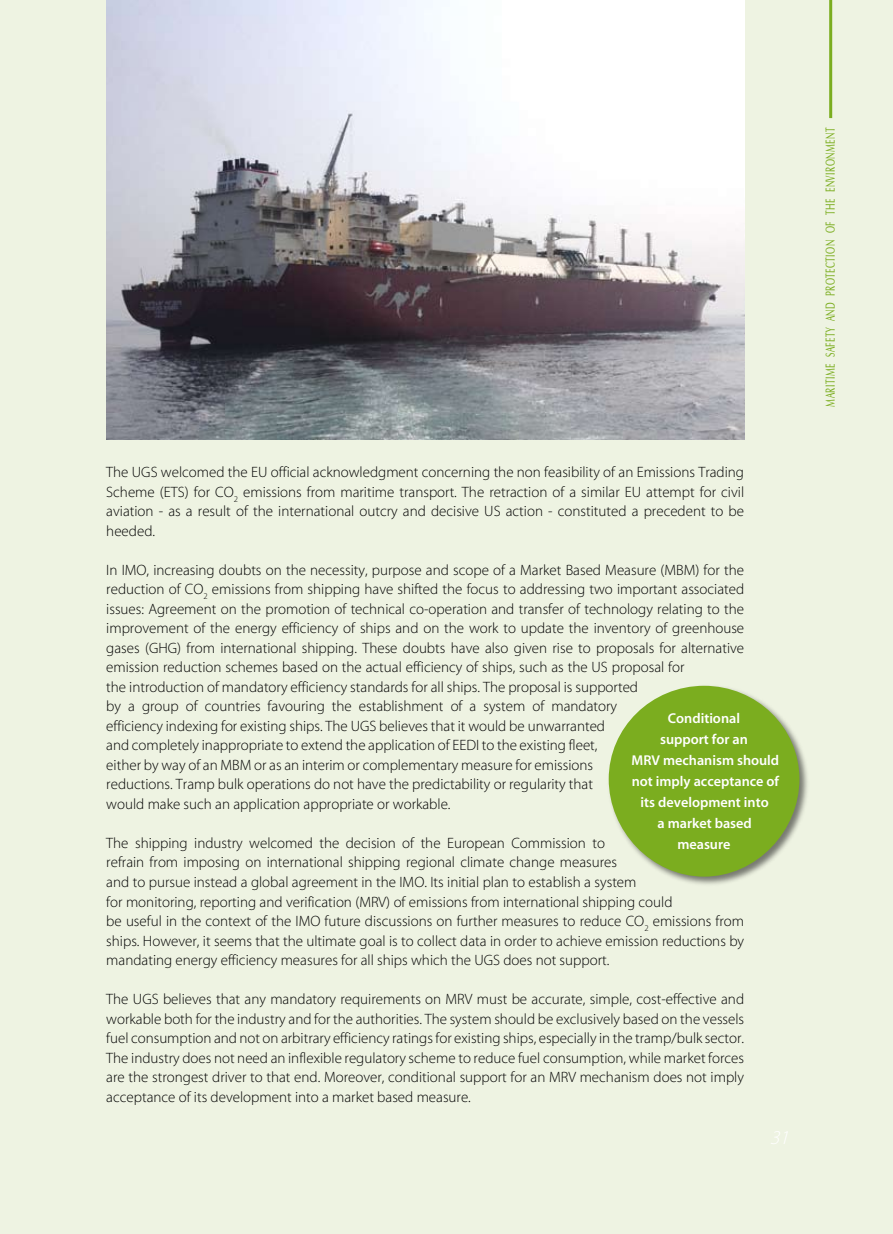
<style>
.page{position:relative;width:893px;height:1234px;background:#fff}
.page>*{position:absolute;margin:0;border:0;box-sizing:border-box;transform-origin:0 0}
.t1{font:italic 300 19.5px "Myriad Greek";color:#fff}
.t2{font:300 15px/19.5px "Myriad Greek";color:#000;text-align:justify}
.t3{font:500 14.25px/21px "Myriad Greek";color:#fff;text-align:center}
.t4{font:13.5px "UB Optima";letter-spacing:.05em;color:#7bad1f;scale:.65 1}
</style>
<div class="page">
<div style="left:0;top:0;width:893px;height:1233px;background:#eef3e2"></div>
<div style="left:606px;top:683px;width:204px;height:204px;background:#000;opacity:.5"></div>
<div style="left:609px;top:685px;width:190px;height:191px;background:#7bad1f;border-radius:50%"></div>
<hr style="left:829px;top:0;width:3px;height:118px;background:#7bad1f">
<img style="left:106px;top:0;width:638px;height:439px">
<p class="t2" style="left:106px;top:463px;width:639px">The UGS welcomed the EU official acknowledgment concerning the non feasibility of an Emissions Trading Scheme (ETS) for CO<sub>2</sub> emissions from maritime transport. The retraction of a similar EU attempt for civil aviation - as a result of the international outcry and decisive US action - constituted a precedent to be heeded.</p>
<p class="t2" style="left:106px;top:560px;width:639px;text-align:left">In IMO, increasing doubts on the necessity, purpose and scope of a Market Based Measure (MBM) for the reduction of CO<sub>2</sub> emissions from shipping have shifted the focus to addressing two important associated issues: Agreement on the promotion of technical co-operation and transfer of technology relating to the improvement of the energy efficiency of ships and on the work to update the inventory of greenhouse gases (GHG) from international shipping. These doubts have also given rise to proposals for alternative emission reduction schemes based on the actual efficiency of ships, such as the US proposal for<br>the introduction of mandatory efficiency standards for all ships. The proposal is supported<br>by a group of countries favouring the establishment of a system of mandatory<br>efficiency indexing for existing ships. The UGS believes that it would be unwarranted<br>and completely inappropriate to extend the application of EEDI to the existing fleet,<br>either by way of an MBM or as an interim or complementary measure for emissions<br>reductions. Tramp bulk operations do not have the predictability or regularity that<br>would make such an application appropriate or workable.</p>
<p class="t2" style="left:106px;top:833px;width:639px;text-align:left">The shipping industry welcomed the decision of the European Commission to<br>refrain from imposing on international shipping regional climate change measures<br>and to pursue instead a global agreement in the IMO. Its initial plan to establish a system<br>for monitoring, reporting and verification (MRV) of emissions from international shipping could<br>be useful in the context of the IMO future discussions on further measures to reduce CO<sub>2</sub> emissions from ships. However, it seems that the ultimate goal is to collect data in order to achieve emission reductions by mandating energy efficiency measures for all ships which the UGS does not support.</p>
<p class="t2" style="left:106px;top:989px;width:639px">The UGS believes that any mandatory requirements on MRV must be accurate, simple, cost-effective and workable both for the industry and for the authorities. The system should be exclusively based on the vessels fuel consumption and not on arbitrary efficiency ratings for existing ships, especially in the tramp/bulk sector.<br>The industry does not need an inflexible regulatory scheme to reduce fuel consumption, while market forces are the strongest driver to that end. Moreover, conditional support for an MRV mechanism does not imply acceptance of its development into a market based measure.</p>
<p class="t3" style="left:632px;top:708px;width:149px">Conditional<br>support for an<br>MRV mechanism should not imply acceptance of its development into<br>a market based measure</p>
<h1 class="t1" style="left:770px;top:1127px;width:26px">31</h1>
<p class="t4" style="left:823px;top:406px;width:430px;rotate:-90deg">ΜΑRITIME SAFETY AND PROTECTION OF THE ENVIRONMENT</p>
</div>
